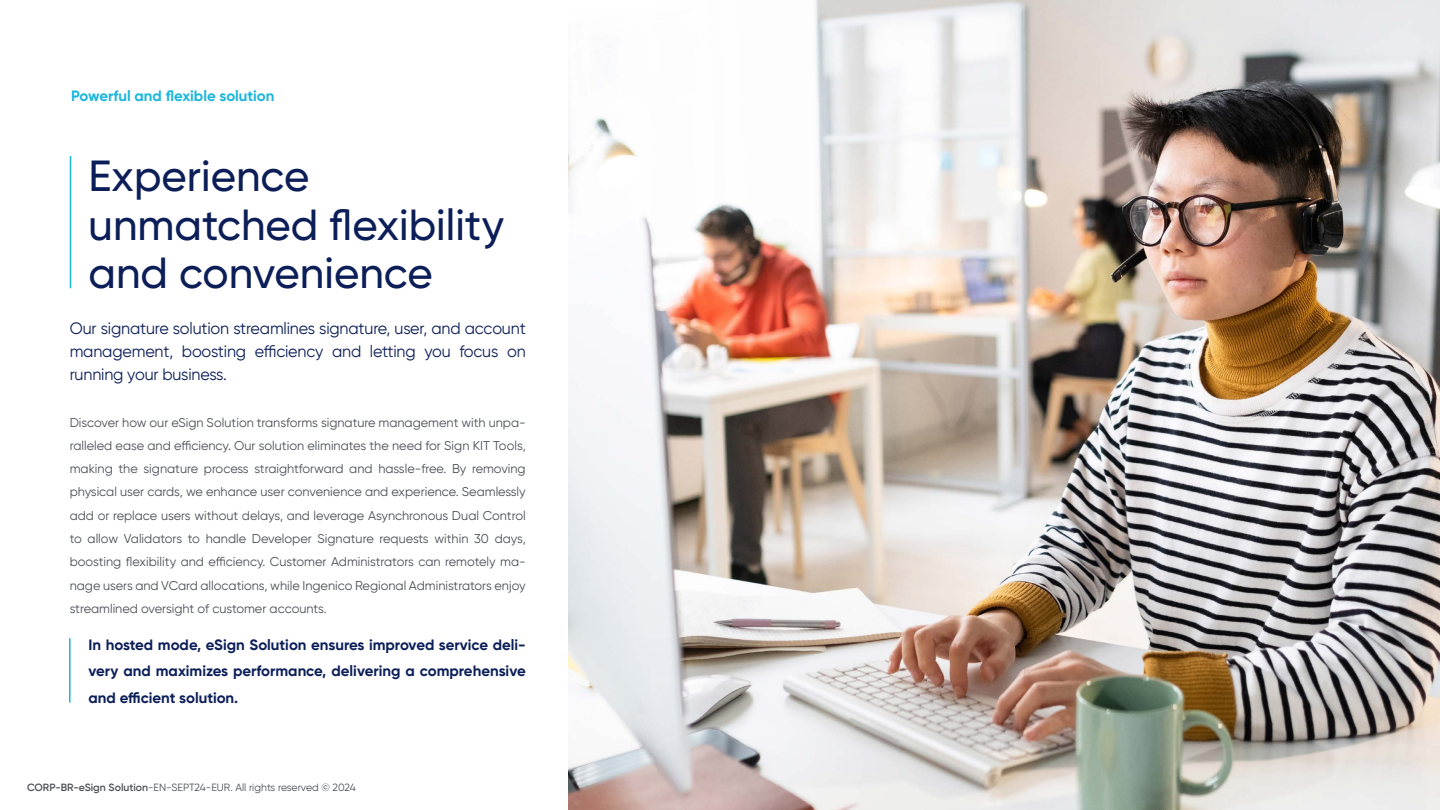
<style>
.page{position:relative;width:1440px;height:810px;background:#fff}
.page>*{position:absolute;margin:0;border:0;box-sizing:border-box;transform-origin:0 0}
.t1{font:500 43.5px/48.8px "Gilroy";color:#0c1e58}
.t2{font:16.5px/23.2px "Gilroy";letter-spacing:-.01em;color:#0c1e58;text-align:justify}
.t3{font:700 15px/26.2px "Gilroy";color:#0c1e58;text-align:justify}
.t4{font:700 15px "Gilroy";color:#19b6dd}
.t5{font:12.75px/23.2px "Gilroy";color:#4a4f55;text-align:justify}
.t6{font:10.5px "Gilroy";color:#4a4f55}
.s1{font-weight:600}
</style>
<div class="page">
<img style="left:568px;top:0;width:872px;height:810px">
<hr style="left:70px;top:156px;width:1px;height:132px;background:#19b6dd">
<hr style="left:69px;top:638px;width:1px;height:65px;background:#19b6dd">
<p class="t4" style="left:71px;top:86px;width:205px">Powerful and flexible solution</p>
<h2 class="t1" style="left:89px;top:151px;width:417px">Experience unmatched flexibility and convenience</h2>
<p class="t2" style="left:70px;top:316px;width:458px">Our signature solution streamlines signature, user, and account management, boosting efficiency and letting you focus on running your business.</p>
<p class="t5" style="left:70px;top:411px;width:458px">Discover how our eSign Solution transforms signature management with unpa&shy;ralleled ease and efficiency. Our solution eliminates the need for Sign KIT Tools, making the signature process straightforward and hassle-free. By removing physical user cards, we enhance user convenience and experience. Seamlessly add or replace users without delays, and leverage Asynchronous Dual Control to allow Validators to handle Developer Signature requests within 30 days, boosting flexibility and efficiency. Customer Administrators can remotely ma&shy;nage users and VCard allocations, while Ingenico Regional Administrators enjoy streamlined oversight of customer accounts.</p>
<p class="t3" style="left:89px;top:632px;width:439px">In hosted mode, eSign Solution ensures improved service deli&shy;very and maximizes performance, delivering a comprehensive and efficient solution.</p>
<p class="t6" style="left:27px;top:781px;width:330px"><span class="s1">CORP-BR-eSign Solution</span>-EN-SEPT24-EUR. All rights reserved © 2024</p>
</div>
